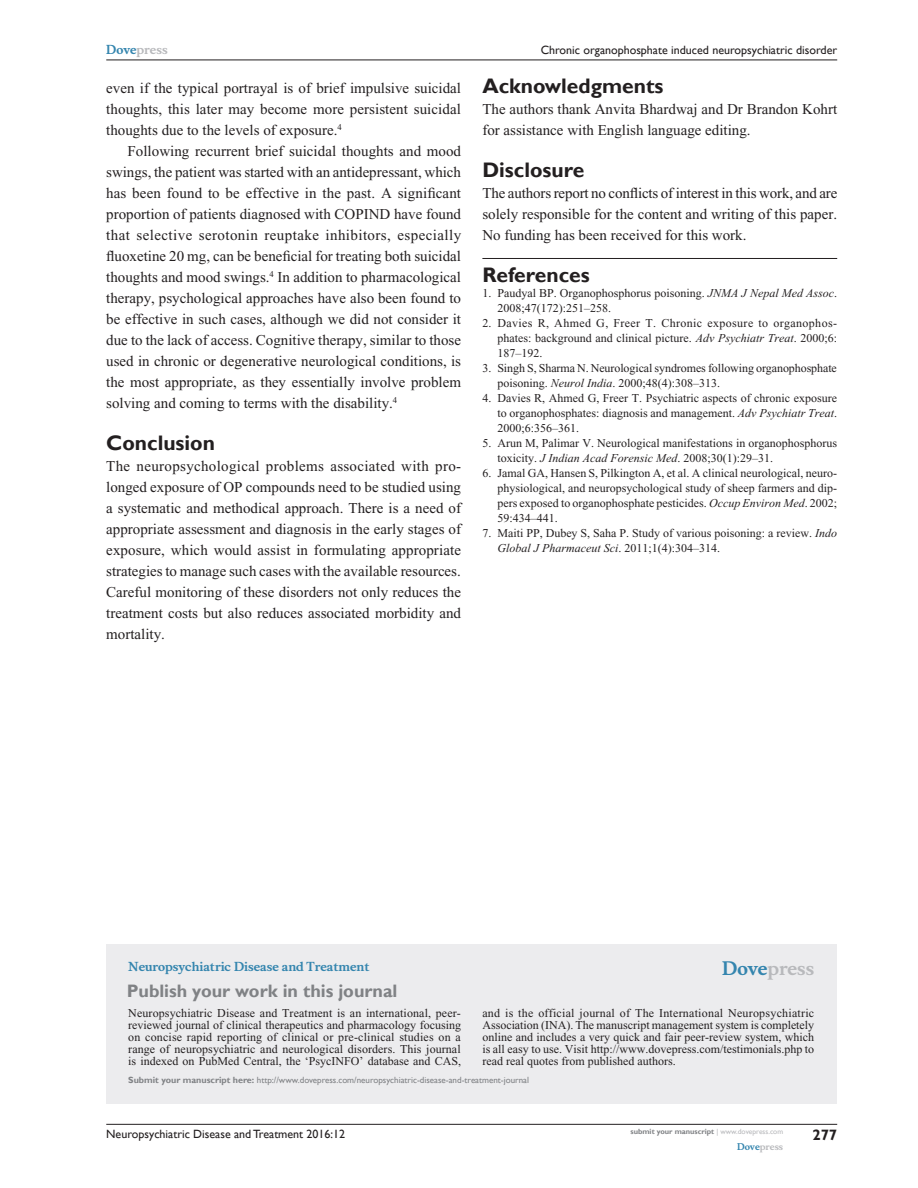
<style>
.page{position:relative;width:918px;height:1188px;background:#fff}
.page>*{position:absolute;margin:0;border:0;box-sizing:border-box;transform-origin:0 0}
.RefH{font:700 21px "Gill Sans";color:#231f20}
.PromBx-H1{font:700 18px "Gill Sans";color:#808285}
.PromBx-Brand{font:700 18px "Musee";color:#b8b9bc}
.Tx{font:15px/21px "Times New Roman";color:#231f20;text-align:justify}
.TxF{font:15px/21px "Times New Roman";color:#231f20;text-align:justify}
.RunFolio-R{font:700 15px "Gill Sans";color:#231f20}
.RefNL1{font:12px/15px "Times New Roman";color:#231f20}
.PromBx-Tx{font:12px/12px "Times New Roman";color:#231f20;text-align:justify}
.RunH-R{font:12px "Gill Sans";color:#231f20}
.RunF-R{font:12px "Gill Sans";color:#231f20}
.PromBx-JrnlName{font:700 12px "Musee";color:#3485ae}
.RunH-Brand-R{font:700 12px "Musee";color:#b8b9bc}
.PromBx-SubmitMssWebA{font:9px "Gill Sans";color:#808285}
.RunF-Brand-R{font:700 9px "Musee";color:#b8b9bc}
.RunF-SubmityourMS-R{font:700 7.5px "Gill Sans";color:#808285}
.s1{color:#3485ae}
.s2{font-style:italic}
.s3{font-weight:700}
.s4{font-weight:400;color:#b8b9bc}
</style>
<div class="page">
<div style="left:106px;top:944px;width:731px;height:159px;background:#ececee"></div>
<hr style="left:106px;top:1124px;width:731px;height:1px;background:#231f20">
<hr style="left:106px;top:60px;width:731px;height:1px;background:#231f20">
<hr style="left:482px;top:258px;width:355px;height:1px;background:#231f20">
<p class="RunH-Brand-R" style="left:106px;top:43px;width:63px"><span class="s1">Dove</span>press</p>
<p class="Tx" style="left:106px;top:77px;width:356px">even if the typical portrayal is of brief impulsive suicidal thoughts, this later may become more persistent suicidal thoughts due to the levels of exposure.<sup>4</sup></p>
<p class="Tx" style="left:106px;top:140px;width:356px;text-indent:21px">Following recurrent brief suicidal thoughts and mood swings, the patient was started with an antidepressant, which has been found to be effective in the past. A significant proportion of patients diagnosed with COPIND have found that selective serotonin reuptake inhibitors, especially fluoxetine 20 mg, can be beneficial for treating both suicidal thoughts and mood swings.<sup>4</sup> In addition to pharmacological therapy, psychological approaches have also been found to be effective in such cases, although we did not consider it due to the lack of access. Cognitive therapy, similar to those used in chronic or degenerative neurological conditions, is the most appropriate, as they essentially involve problem solving and coming to terms with the disability.<sup>4</sup></p>
<h1 class="RefH" style="left:106px;top:430px;width:110px">Conclusion</h1>
<p class="TxF" style="left:106px;top:455px;width:356px">The neuropsychological problems associated with pro&shy;longed exposure of OP compounds need to be studied using a systematic and methodical approach. There is a need of appropriate assessment and diagnosis in the early stages of exposure, which would assist in formulating appropriate strategies to manage such cases with the available resources.<br>Careful monitoring of these disorders not only reduces the treatment costs but also reduces associated morbidity and mortality.</p>
<p class="RunH-R" style="left:541px;top:43px;width:298px">Chronic organophosphate induced neuropsychiatric disorder</p>
<h1 class="RefH" style="left:482px;top:73px;width:183px">Acknowledgments</h1>
<p class="TxF" style="left:482px;top:98px;width:356px">The authors thank Anvita Bhardwaj and Dr Brandon Kohrt for assistance with English language editing.</p>
<h1 class="RefH" style="left:482px;top:157px;width:103px">Disclosure</h1>
<p class="TxF" style="left:482px;top:182px;width:357px">The authors report no conflicts of interest in this work, and are solely responsible for the content and writing of this paper.<br>No funding has been received for this work.</p>
<p class="RefH" style="left:482px;top:262px;width:109px">References</p>
<p class="RefNL1" style="left:497px;top:285px;width:341px;text-indent:-15px">1. Paudyal BP. Organophosphorus poisoning. <span class="s2">JNMA J Nepal Med Assoc</span>.<br>2008;47(172):251–258.</p>
<p class="RefNL1" style="left:497px;top:315px;width:341px;text-align:justify;text-indent:-15px">2. Davies R, Ahmed G, Freer T. Chronic exposure to organophos&shy;phates: background and clinical picture. <span class="s2">Adv Psychiatr Treat</span>. 2000;6:<br>187–192.</p>
<p class="RefNL1" style="left:497px;top:360px;width:341px;text-indent:-15px">3. Singh S, Sharma N. Neurological syndromes following organophosphate poisoning. <span class="s2">Neurol India</span>. 2000;48(4):308–313.</p>
<p class="RefNL1" style="left:497px;top:390px;width:341px;text-align:justify;text-indent:-15px">4. Davies R, Ahmed G, Freer T. Psychiatric aspects of chronic exposure to organophosphates: diagnosis and management. <span class="s2">Adv Psychiatr Treat</span>.<br>2000;6:356–361.</p>
<p class="RefNL1" style="left:497px;top:435px;width:341px;text-indent:-15px">5. Arun M, Palimar V. Neurological manifestations in organophosphorus toxicity. <span class="s2">J Indian Acad Forensic Med</span>. 2008;30(1):29–31.</p>
<p class="RefNL1" style="left:497px;top:465px;width:341px;text-align:justify;text-indent:-15px">6. Jamal GA, Hansen S, Pilkington A, et al. A clinical neurological, neuro&shy;physiological, and neuropsychological study of sheep farmers and dip&shy;pers exposed to organophosphate pesticides. <span class="s2">Occup Environ Med</span>. 2002; 59:434–441.</p>
<p class="RefNL1" style="left:497px;top:525px;width:341px;text-indent:-15px">7. Maiti PP, Dubey S, Saha P. Study of various poisoning: a review. <span class="s2">Indo<br>Global J Pharmaceut Sci</span>. 2011;1(4):304–314.</p>
<p class="PromBx-JrnlName" style="left:128px;top:959px;width:243px">Neuropsychiatric Disease and Treatment</p>
<p class="PromBx-H1" style="left:127px;top:980px;width:272px">Publish your work in this journal</p>
<p class="PromBx-Brand" style="left:722px;top:958px;width:94px"><span class="s1">Dove</span>press</p>
<p class="PromBx-Tx" style="left:128px;top:1007px;width:334px">Neuropsychiatric Disease and Treatment is an international, peer&shy;reviewed journal of clinical therapeutics and pharmacology focusing on concise rapid reporting of clinical or pre-clinical studies on a range of neuropsychiatric and neurological disorders. This journal is indexed on PubMed Central, the ‘PsycINFO’ database and CAS,</p>
<p class="PromBx-Tx" style="left:482px;top:1007px;width:333px">and is the official journal of The International Neuropsychiatric Association (INA). The manuscript management system is completely online and includes a very quick and fair peer-review system, which is all easy to use. Visit http://www.dovepress.com/testimonials.php to read real quotes from published authors.</p>
<p class="PromBx-SubmitMssWebA" style="left:128px;top:1075px;width:402px"><span class="s3">Submit your manuscript here:</span> http://www.dovepress.com/neuropsychiatric-disease-and-treatment-journal</p>
<p class="RunF-R" style="left:106px;top:1127px;width:241px">Neuropsychiatric Disease and Treatment 2016:12</p>
<p class="RunF-SubmityourMS-R" style="left:631px;top:1127px;width:154px">submit your manuscript <span class="s4">| www.dovepress.com</span></p>
<p class="RunF-Brand-R" style="left:737px;top:1141px;width:48px"><span class="s1">Dove</span>press</p>
<p class="RunFolio-R" style="left:812px;top:1126px;width:26px">277</p>
</div>
